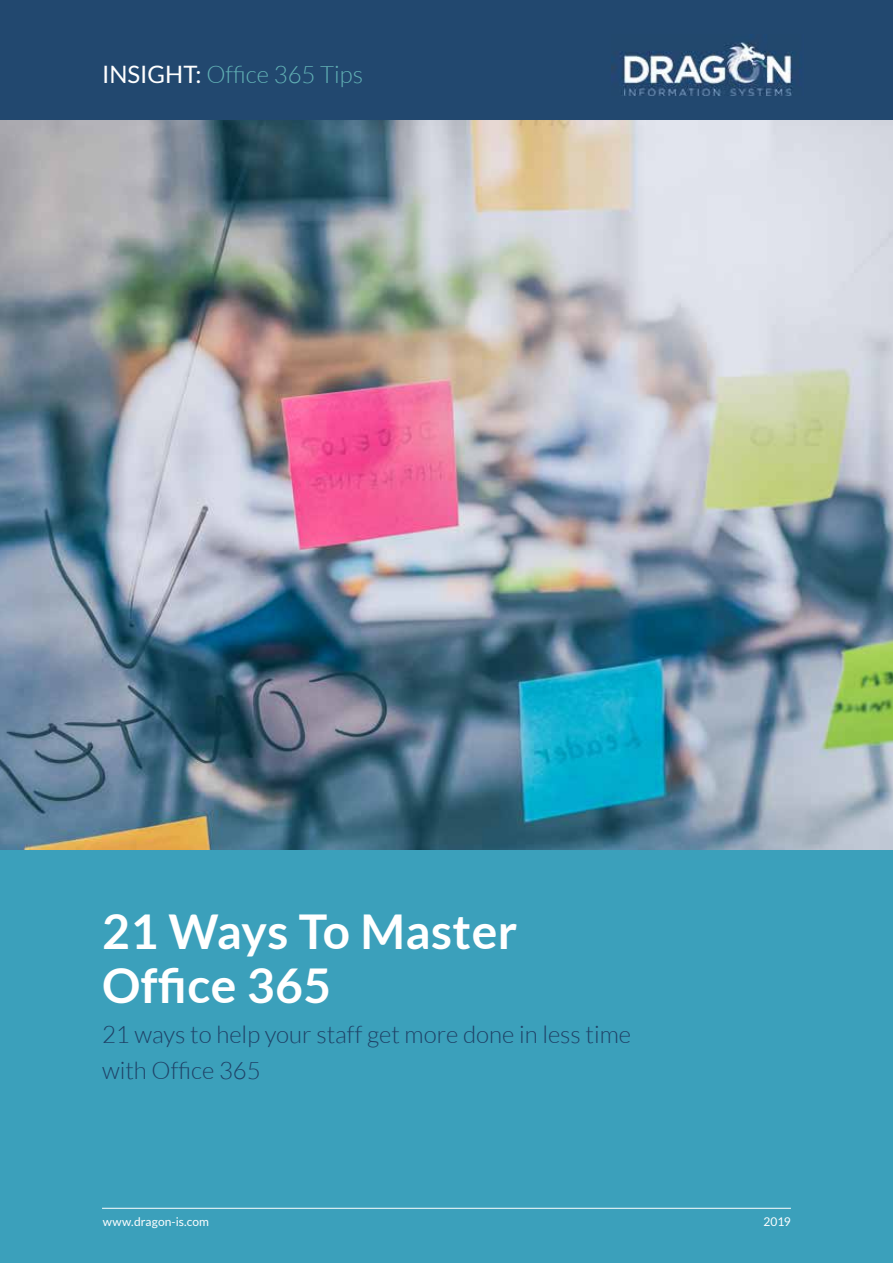
<style>
.page{position:relative;width:893px;height:1263px;background:#fff}
.page>*{position:absolute;margin:0;border:0;box-sizing:border-box;transform-origin:0 0}
.t1{font:700 48px/54px "Lato";letter-spacing:.01em;color:#fff}
.t2{font:300 24px/36px "Lato";color:#1f4267}
.t3{font:300 24px "Lato";color:#61b0b4}
.t4{font:12px "Lato";letter-spacing:.005em;color:#fff}
.s1{font-weight:400;color:#fff}
</style>
<div class="page">
<img style="left:0;top:119px;width:893px;height:731px">
<div style="left:0;top:850px;width:893px;height:413px;background:#3ba0bb"></div>
<div style="left:0;top:0;width:893px;height:119px;background:#22486f"></div>
<img style="left:612px;top:34px;width:189px;height:62px">
<hr style="left:102px;top:1208px;width:689px;height:1px;background:#fff">
<p class="t3" style="left:102px;top:62px;width:262px"><span class="s1">INSIGHT:</span> Office 365 Tips</p>
<h1 class="t1" style="left:102px;top:903px;width:417px">21 Ways To Master<br>Office 365</h1>
<p class="t2" style="left:102px;top:1016px;width:531px">21 ways to help your staff get more done in less time with Office 365</p>
<p class="t4" style="left:103px;top:1215px;width:108px">www.dragon-is.com</p>
<p class="t4" style="left:763px;top:1215px;width:29px">2019</p>
</div>
